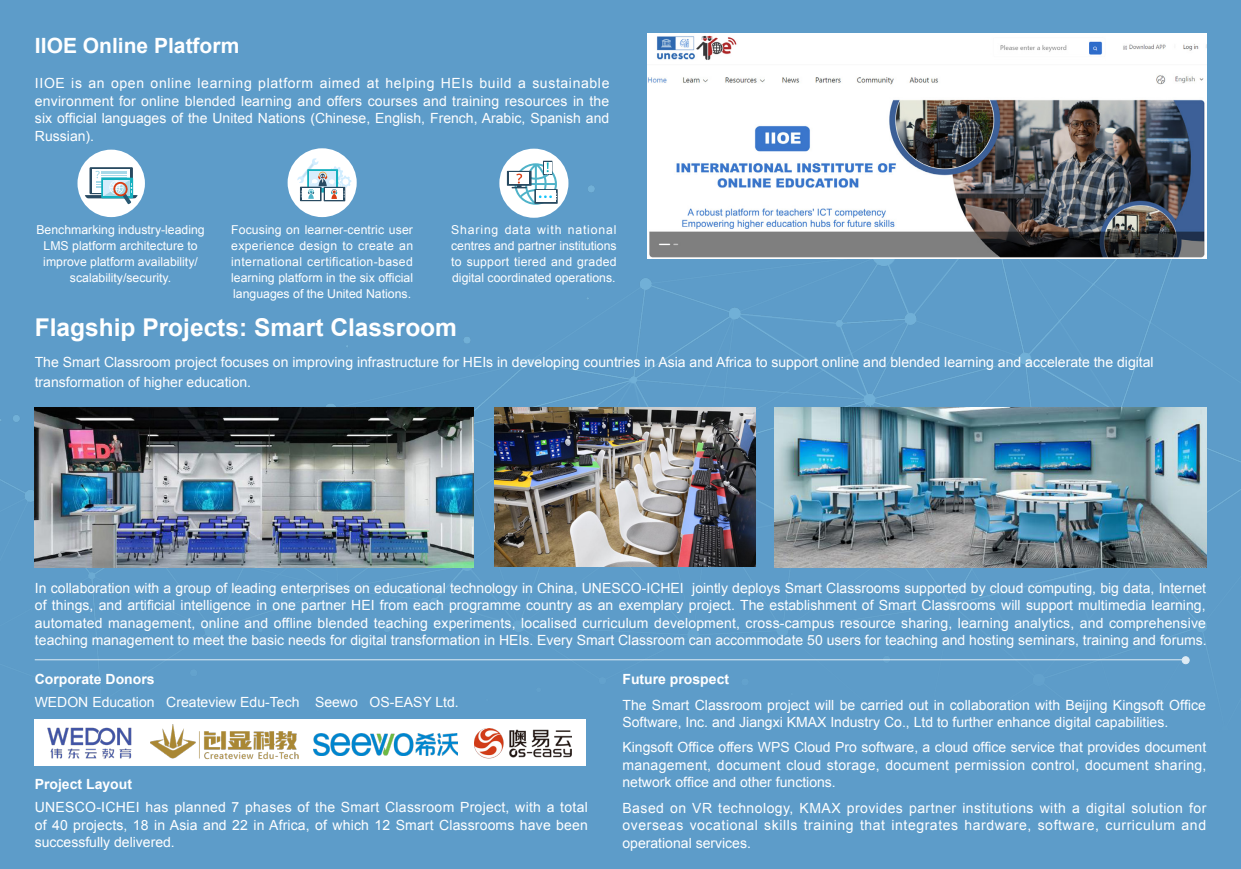
<style>
.page{position:relative;width:1241px;height:869px;background:#fff}
.page>*{position:absolute;margin:0;border:0;box-sizing:border-box;transform-origin:0 0}
.t1{font:700 24.5px "Arial";color:#fff}
.t2{font:700 21px "Arial";color:#fff}
.t3{font:14px/17.5px "Arial";color:#fff;text-align:justify}
.t4{font:700 14px "Arial";color:#fff}
.t5{font:12.25px/15.8px "Arial";color:#fff;text-align:justify}
</style>
<div class="page">
<div style="left:0;top:0;width:1240px;height:861px;background:#5d9cc9"></div>
<img style="left:648px;top:34px;width:557px;height:224px">
<img style="left:35px;top:407px;width:438px;height:159px">
<img style="left:774px;top:407px;width:431px;height:160px">
<img style="left:494px;top:407px;width:261px;height:159px">
<hr style="left:35px;top:659px;width:1146px;height:1px;background:#fff">
<div style="left:1181px;top:656px;width:7px;height:7px;background:#deebf4;border-radius:50%"></div>
<div style="left:1181px;top:656px;width:8px;height:7px;border:1px solid #fff;border-radius:50%"></div>
<div style="left:77px;top:149px;width:68px;height:68px;background:#fff;border-radius:50%"></div>
<div style="left:89px;top:167px;width:44px;height:27px;background:#294a61"></div>
<div style="left:92px;top:169px;width:38px;height:23px;background:#fff"></div>
<svg style="left:85px;top:171px;width:53px;height:33px"></svg>
<div style="left:287px;top:148px;width:69px;height:69px;background:#fff;border-radius:50%"></div>
<svg style="left:323px;top:187px;width:22px;height:14px"></svg>
<svg style="left:297px;top:158px;width:54px;height:41px"></svg>
<div style="left:499px;top:149px;width:69px;height:69px;background:#fff;border-radius:50%"></div>
<div style="left:543px;top:161px;width:9px;height:14px;background:#294a61"></div>
<svg style="left:507px;top:162px;width:50px;height:43px"></svg>
<div style="left:35px;top:719px;width:550px;height:46px;background:#fff"></div>
<img style="left:47px;top:727px;width:85px;height:32px">
<img style="left:151px;top:724px;width:147px;height:36px">
<img style="left:313px;top:733px;width:144px;height:22px">
<img style="left:474px;top:728px;width:97px;height:31px">
<p class="t2" style="left:35px;top:32px;width:206px">IIOE Online Platform</p>
<p class="t3" style="left:35px;top:74px;width:576px">IIOE is an open online learning platform aimed at helping HEIs build a sustainable environment for online blended learning and offers courses and training resources in the six official languages of the United Nations (Chinese, English, French, Arabic, Spanish and Russian).</p>
<p class="t5" style="left:36px;top:222px;width:170px;text-align:center">Benchmarking industry-leading<br>LMS platform architecture to improve platform availability/ scalability/security.</p>
<p class="t5" style="left:231px;top:222px;width:183px">Focusing on learner-centric user experience design to create an international certification-based learning platform in the six official languages of the United Nations.</p>
<p class="t5" style="left:451px;top:222px;width:167px">Sharing data with national centres and partner institutions to support tiered and graded digital coordinated operations.</p>
<p class="t1" style="left:35px;top:311px;width:424px">Flagship Projects: Smart Classroom</p>
<p class="t3" style="left:35px;top:353px;width:1120px;line-height:19.2px">The Smart Classroom project focuses on improving infrastructure for HEIs in developing countries in Asia and Africa to support online and blended learning and accelerate the digital transformation of higher education.</p>
<p class="t3" style="left:35px;top:578px;width:1172px">In collaboration with a group of leading enterprises on educational technology in China, UNESCO-ICHEI jointly deploys Smart Classrooms supported by cloud computing, big data, Internet of things, and artificial intelligence in one partner HEI from each programme country as an exemplary project. The establishment of Smart Classrooms will support multimedia learning, automated management, online and offline blended teaching experiments, localised curriculum development, cross-campus resource sharing, learning analytics, and comprehensive teaching management to meet the basic needs for digital transformation in HEIs. Every Smart Classroom can accommodate 50 users for teaching and hosting seminars, training and forums.</p>
<p class="t4" style="left:35px;top:670px;width:121px">Corporate Donors</p>
<p class="t3" style="left:35px;top:693px;width:425px">WEDON Education Createview Edu-Tech Seewo OS-EASY Ltd.</p>
<p class="t4" style="left:622px;top:670px;width:108px">Future prospect</p>
<p class="t3" style="left:622px;top:695px;width:585px">The Smart Classroom project will be carried out in collaboration with Beijing Kingsoft Office<br>Software, Inc. and Jiangxi KMAX Industry Co., Ltd to further enhance digital capabilities.</p>
<p class="t3" style="left:622px;top:738px;width:585px">Kingsoft Office offers WPS Cloud Pro software, a cloud office service that provides document management, document cloud storage, document permission control, document sharing, network office and other functions.</p>
<p class="t3" style="left:622px;top:798px;width:585px">Based on VR technology, KMAX provides partner institutions with a digital solution for overseas vocational skills training that integrates hardware, software, curriculum and operational services.</p>
<p class="t4" style="left:35px;top:774px;width:99px">Project Layout</p>
<p class="t3" style="left:35px;top:798px;width:554px">UNESCO-ICHEI has planned 7 phases of the Smart Classroom Project, with a total of 40 projects, 18 in Asia and 22 in Africa, of which 12 Smart Classrooms have been successfully delivered.</p>
</div>
